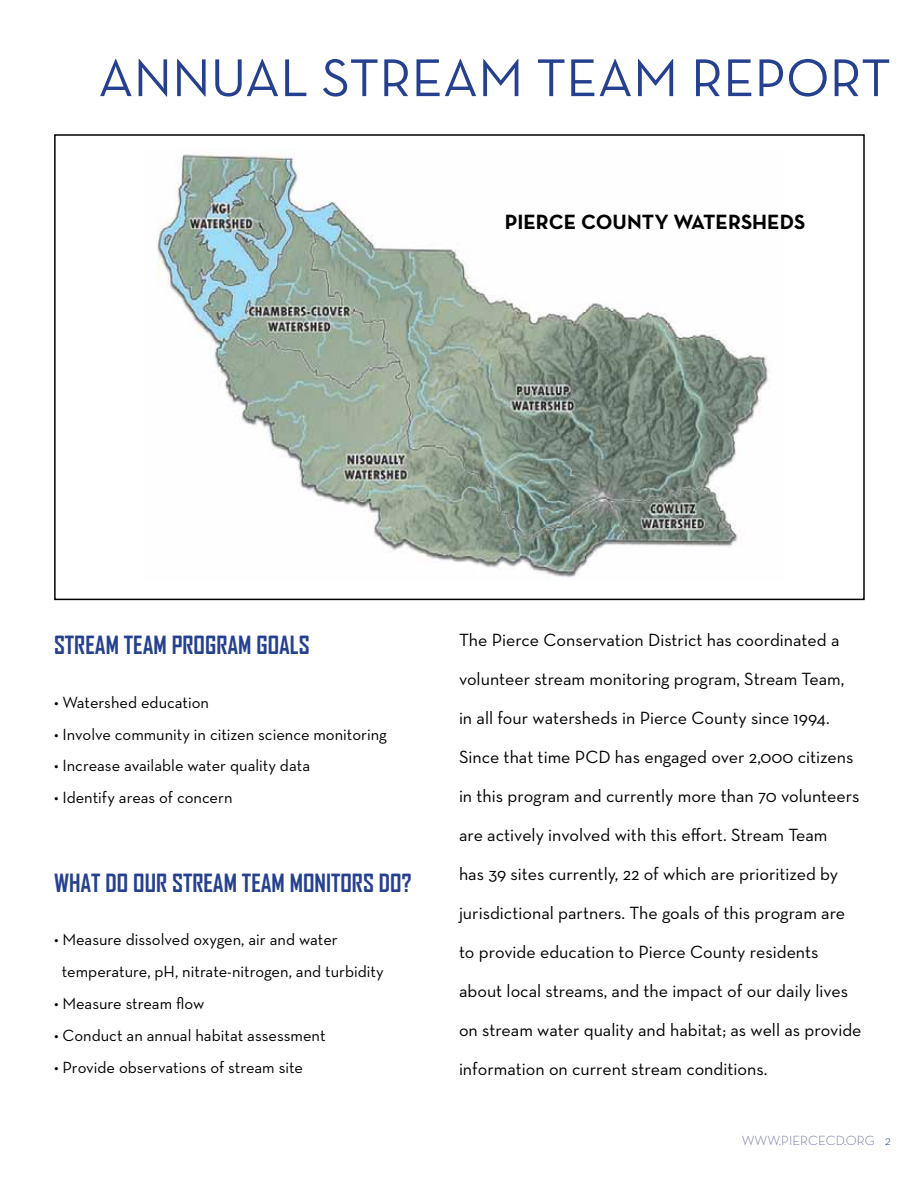
<style>
.page{position:relative;width:918px;height:1188px;background:#fff}
.page>*{position:absolute;margin:0;border:0;box-sizing:border-box;transform-origin:0 0}
.t1{font:54px "Neutraface Text";color:#25408f}
.t2{font:700 24px "Agency FB";color:#25408f}
.t3{font:700 21px "Neutraface Text";color:#000}
.t4{font:18px/39px "Neutraface Text";color:#000}
.t5{font:16.5px/31.8px "Neutraface Text";color:#000}
.t6{font:300 13.5px "Neutraface Text";color:#6c70ab}
.s1{color:#25408f}
</style>
<div class="page">
<img style="left:157px;top:154px;width:614px;height:424px">
<div style="left:54px;top:134px;width:811px;height:466px;border:2px solid #000"></div>
<h1 class="t1" style="left:98px;top:44px;width:794px">ANNUAL STREAM TEAM REPORT</h1>
<p class="t3" style="left:505px;top:208px;width:302px">PIERCE COUNTY WATERSHEDS</p>
<h2 class="t2" style="left:54px;top:631px;width:257px">STREAM TEAM PROGRAM GOALS</h2>
<p class="t5" style="left:54px;top:686px;width:157px">• Watershed education</p>
<p class="t5" style="left:54px;top:718px;width:334px">• Involve community in citizen science monitoring</p>
<p class="t5" style="left:54px;top:750px;width:258px">• Increase available water quality data</p>
<p class="t5" style="left:54px;top:781px;width:180px">• Identify areas of concern</p>
<h2 class="t2" style="left:54px;top:868px;width:359px">WHAT DO OUR STREAM TEAM MONITORS DO?</h2>
<p class="t5" style="left:62px;top:924px;width:323px;text-indent:-8px">• Measure dissolved oxygen, air and water temperature, pH, nitrate-nitrogen, and turbidity</p>
<p class="t5" style="left:54px;top:987px;width:152px">• Measure stream flow</p>
<p class="t5" style="left:54px;top:1019px;width:273px">• Conduct an annual habitat assessment</p>
<p class="t5" style="left:54px;top:1051px;width:251px">• Provide observations of stream site</p>
<p class="t4" style="left:459px;top:620px;width:404px">The Pierce Conservation District has coordinated a volunteer stream monitoring program, Stream Team, in all four watersheds in Pierce County since 1994.<br>Since that time PCD has engaged over 2,000 citizens in this program and currently more than 70 volunteers are actively involved with this effort. Stream Team<br>has 39 sites currently, 22 of which are prioritized by jurisdictional partners. The goals of this program are to provide education to Pierce County residents about local streams, and the impact of our daily lives on stream water quality and habitat; as well as provide information on current stream conditions.</p>
<p class="t6" style="left:742px;top:1131px;width:151px">WWW.PIERCECD.ORG <span class="s1">2</span></p>
</div>
